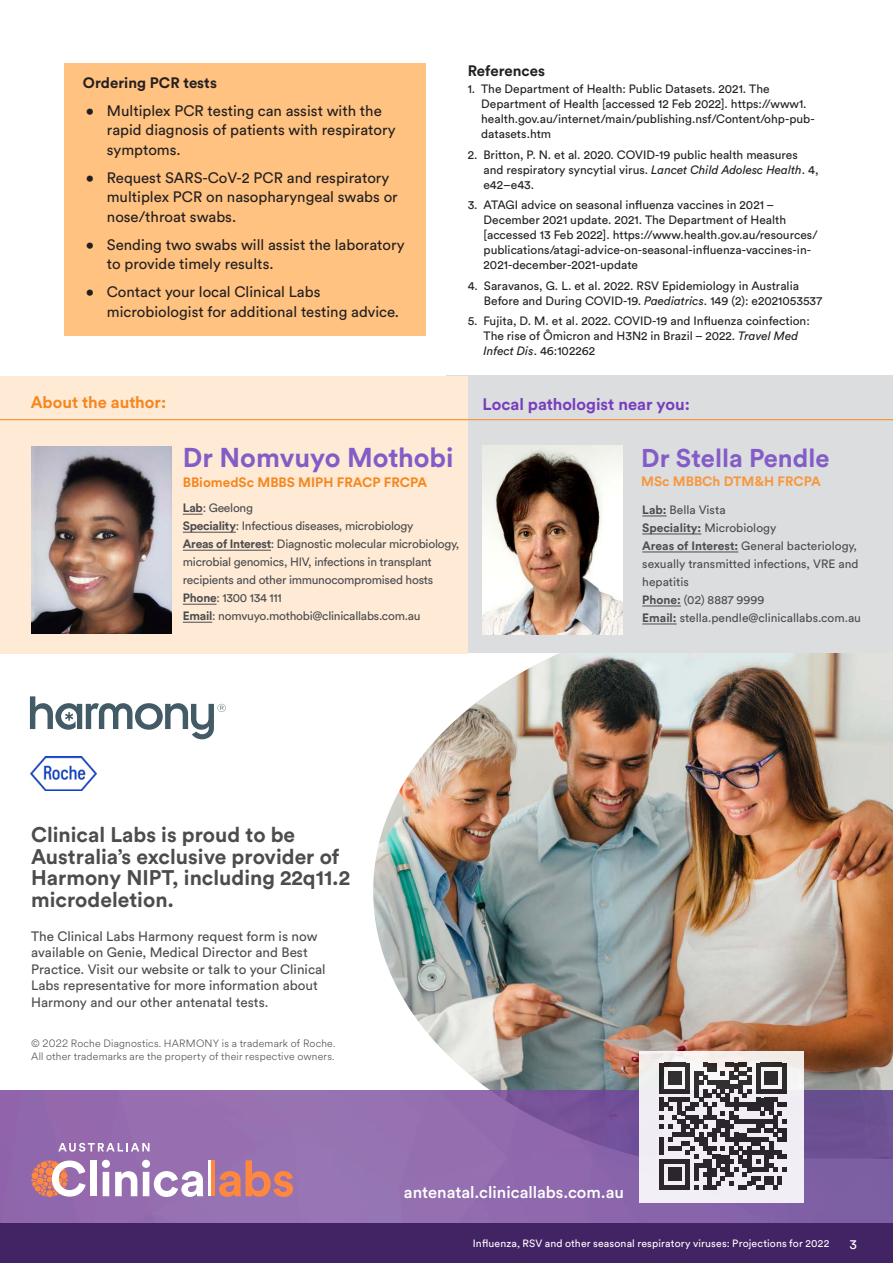
<style>
.page{position:relative;width:893px;height:1263px;background:#fff}
.page>*{position:absolute;margin:0;border:0;box-sizing:border-box;transform-origin:0 0}
.Body_Grey{font:700 27px "Circular Std";color:#835cc7}
.Body_Grey-2{font:700 25.5px "Circular Std";color:#835cc7}
.t1{font:700 21px/21.8px "Circular Std";color:#4b4c4d}
.t2{font:500 16.5px "Circular Std";color:#fff}
.Body_Grey-3{font:700 16.5px "Circular Std";color:#773dbd}
.Body_Grey-4{font:700 16.5px "Circular Std";color:#f5871f}
.t3{font:15px/19.5px "Circular Std";color:#231f20}
.Head_2_Orange_9pt{font:700 15px "Circular Std";color:#231f20}
.t4{font:13.5px/16.5px "Circular Std";color:#4b4c4d}
.Body_Grey-5{font:700 13.5px "Circular Std";color:#f5871f}
.Body_Grey-6{font:700 13.5px "Circular Std";color:#f7973d}
.t5{font:13.5px "Circular Std";color:#fff}
.Body_-_black{font:12px/15px "Circular Std";color:#231f20}
.Body_Grey-7{font:12px/18px "Circular Std";letter-spacing:-.02em;color:#4b4c4d}
.Body_Grey-8{font:12px/18px "Circular Std";color:#4b4c4d}
.text___back_cover{font:300 10.5px/12.6px "Circular Spotify Text";letter-spacing:.02em;color:#4b4c4d}
._01_Title{font:10.5px "Circular Std";letter-spacing:.015em;color:#fff}
.s1{font-style:italic}
.s2{font-weight:700}
</style>
<div class="page">
<div style="left:0;top:1223px;width:893px;height:40px;background:#422363"></div>
<div style="left:64px;top:64px;width:361px;height:272px;background:#ffc280"></div>
<img style="left:373px;top:653px;width:520px;height:438px">
<img style="left:0;top:1091px;width:893px;height:131px">
<div style="left:640px;top:1051px;width:164px;height:151px;background:#f1eef4"></div>
<svg style="left:659px;top:1063px;width:127px;height:127px"></svg>
<svg style="left:58px;top:1143px;width:92px;height:9px"></svg>
<div style="left:90px;top:1160px;width:7px;height:36px;background:#fff"></div>
<svg style="left:102px;top:1160px;width:101px;height:37px"></svg>
<hr style="left:208px;top:1160px;width:3px;height:36px;background:#fff">
<hr style="left:211px;top:1160px;width:4px;height:36px;background:#ff873e">
<svg style="left:219px;top:1160px;width:74px;height:37px;background:#c37b7e"></svg>
<div style="left:46px;top:1190px;width:7px;height:7px;background:#f88544;border-radius:50%"></div>
<svg style="left:31px;top:1160px;width:55px;height:36px"></svg>
<img style="left:30px;top:756px;width:66px;height:35px">
<svg style="left:30px;top:696px;width:196px;height:44px"></svg>
<div style="left:21px;top:737px;width:131px;height:16px;background:#fff"></div>
<div style="left:446px;top:375px;width:447px;height:278px;background:#dcdddf"></div>
<div style="left:0;top:376px;width:468px;height:278px;background:#feead5"></div>
<hr style="left:0;top:419px;width:893px;height:1px;background:#f5871f">
<img style="left:31px;top:446px;width:141px;height:188px">
<svg style="left:183px;top:514px;width:20px;height:1px"></svg>
<hr style="left:183px;top:532px;width:53px;height:1px;background:#4b4c4d">
<hr style="left:183px;top:550px;width:88px;height:1px;background:#4b4c4d">
<hr style="left:183px;top:604px;width:33px;height:1px;background:#4b4c4d">
<svg style="left:183px;top:622px;width:29px;height:1px"></svg>
<svg style="left:642px;top:515px;width:25px;height:1px"></svg>
<hr style="left:642px;top:533px;width:59px;height:1px;background:#4b4c4d">
<hr style="left:642px;top:551px;width:96px;height:1px;background:#4b4c4d">
<hr style="left:642px;top:605px;width:39px;height:1px;background:#4b4c4d">
<hr style="left:642px;top:623px;width:35px;height:1px;background:#4b4c4d">
<img style="left:483px;top:445px;width:140px;height:190px">
<p class="Head_2_Orange_9pt" style="left:83px;top:73px;width:136px">Ordering PCR tests</p>
<p class="t3" style="left:107px;top:100px;width:290px;text-indent:-21px">• Multiplex PCR testing can assist with the rapid diagnosis of patients with respiratory symptoms.</p>
<p class="t3" style="left:107px;top:167px;width:292px;text-indent:-21px">• Request SARS-CoV-2 PCR and respiratory multiplex PCR on nasopharyngeal swabs or nose/throat swabs.</p>
<p class="t3" style="left:107px;top:234px;width:299px;text-indent:-21px">• Sending two swabs will assist the laboratory to provide timely results.</p>
<p class="t3" style="left:107px;top:282px;width:294px;text-indent:-21px">• Contact your local Clinical Labs microbiologist for additional testing advice.</p>
<p class="Head_2_Orange_9pt" style="left:468px;top:61px;width:79px">References</p>
<p class="Body_-_black" style="left:481px;top:81px;width:335px;text-indent:-13px">1. The Department of Health: Public Datasets. 2021. The Department of Health [accessed 12 Feb 2022]. https://www1. health.gov.au/internet/main/publishing.nsf/Content/ohp-pub&shy;datasets.htm</p>
<p class="Body_-_black" style="left:483px;top:147px;width:337px;text-indent:-16px">2. Britton, P. N. et al. 2020. COVID-19 public health measures and respiratory syncytial virus. <span class="s1">Lancet Child Adolesc Health</span>. 4, e42–e43.</p>
<p class="Body_-_black" style="left:484px;top:197px;width:336px;text-indent:-16px">3. ATAGI advice on seasonal influenza vaccines in 2021 – December 2021 update. 2021. The Department of Health [accessed 13 Feb 2022]. https://www.health.gov.au/resources/ publications/atagi-advice-on-seasonal-influenza-vaccines-in-2021-december-2021-update</p>
<p class="Body_-_black" style="left:484px;top:278px;width:340px;text-indent:-16px">4. Saravanos, G. L. et al. 2022. RSV Epidemiology in Australia<br>Before and During COVID-19. <span class="s1">Paediatrics</span>. 149 (2): e2021053537</p>
<p class="Body_-_black" style="left:484px;top:313px;width:328px;text-indent:-16px">5. Fujita, D. M. et al. 2022. COVID-19 and Influenza coinfection:<br>The rise of Ômicron and H3N2 in Brazil – 2022. <span class="s1">Travel Med<br>Infect Dis</span>. 46:102262</p>
<p class="Body_Grey-4" style="left:31px;top:391px;width:137px">About the author:</p>
<p class="Body_Grey" style="left:183px;top:440px;width:272px">Dr Nomvuyo Mothobi</p>
<p class="Body_Grey-5" style="left:183px;top:473px;width:246px">BBiomedSc MBBS MIPH FRACP FRCPA</p>
<p class="Body_Grey-7" style="left:183px;top:498px;width:72px"><span class="s2">Lab</span>: Geelong</p>
<p class="Body_Grey-7" style="left:183px;top:516px;width:232px"><span class="s2">Speciality</span>: Infectious diseases, microbiology</p>
<p class="Body_Grey-7" style="left:183px;top:534px;width:278px"><span class="s2">Areas of Interest</span>: Diagnostic molecular microbiology, microbial genomics, HIV, infections in transplant recipients and other immunocompromised hosts</p>
<p class="Body_Grey-7" style="left:183px;top:588px;width:101px"><span class="s2">Phone</span>: 1300 134 111</p>
<p class="Body_Grey-7" style="left:183px;top:606px;width:239px"><span class="s2">Email</span>: nomvuyo.mothobi@clinicallabs.com.au</p>
<p class="Body_Grey-3" style="left:482px;top:393px;width:209px">Local pathologist near you:</p>
<p class="Body_Grey-2" style="left:641px;top:441px;width:190px">Dr Stella Pendle</p>
<p class="Body_Grey-6" style="left:641px;top:473px;width:181px">MSc MBBCh DTM&amp;H FRCPA</p>
<p class="Body_Grey-8" style="left:642px;top:500px;width:220px"><span class="s2">Lab:</span> Bella Vista<br><span class="s2">Speciality:</span> Microbiology<br><span class="s2">Areas of Interest:</span> General bacteriology, sexually transmitted infections, VRE and hepatitis<br><span class="s2">Phone:</span> (02) 8887 9999<br><span class="s2">Email:</span> stella.pendle@clinicallabs.com.au</p>
<p class="t1" style="left:31px;top:823px;width:320px">Clinical Labs is proud to be<br>Australia’s exclusive provider of<br>Harmony NIPT, including 22q11.2 microdeletion.</p>
<p class="t4" style="left:31px;top:927px;width:296px">The Clinical Labs Harmony request form is now available on Genie, Medical Director and Best Practice. Visit our website or talk to your Clinical Labs representative for more information about Harmony and our other antenatal tests.</p>
<p class="text___back_cover" style="left:31px;top:1037px;width:306px">© 2022 Roche Diagnostics. HARMONY is a trademark of Roche.<br>All other trademarks are the property of their respective owners.</p>
<p class="t2" style="left:404px;top:1182px;width:221px">antenatal.clinicallabs.com.au</p>
<p class="_01_Title" style="left:473px;top:1237px;width:358px">Influenza, RSV and other seasonal respiratory viruses: Projections for 2022</p>
<p class="t5" style="left:849px;top:1236px;width:9px">3</p>
</div>
